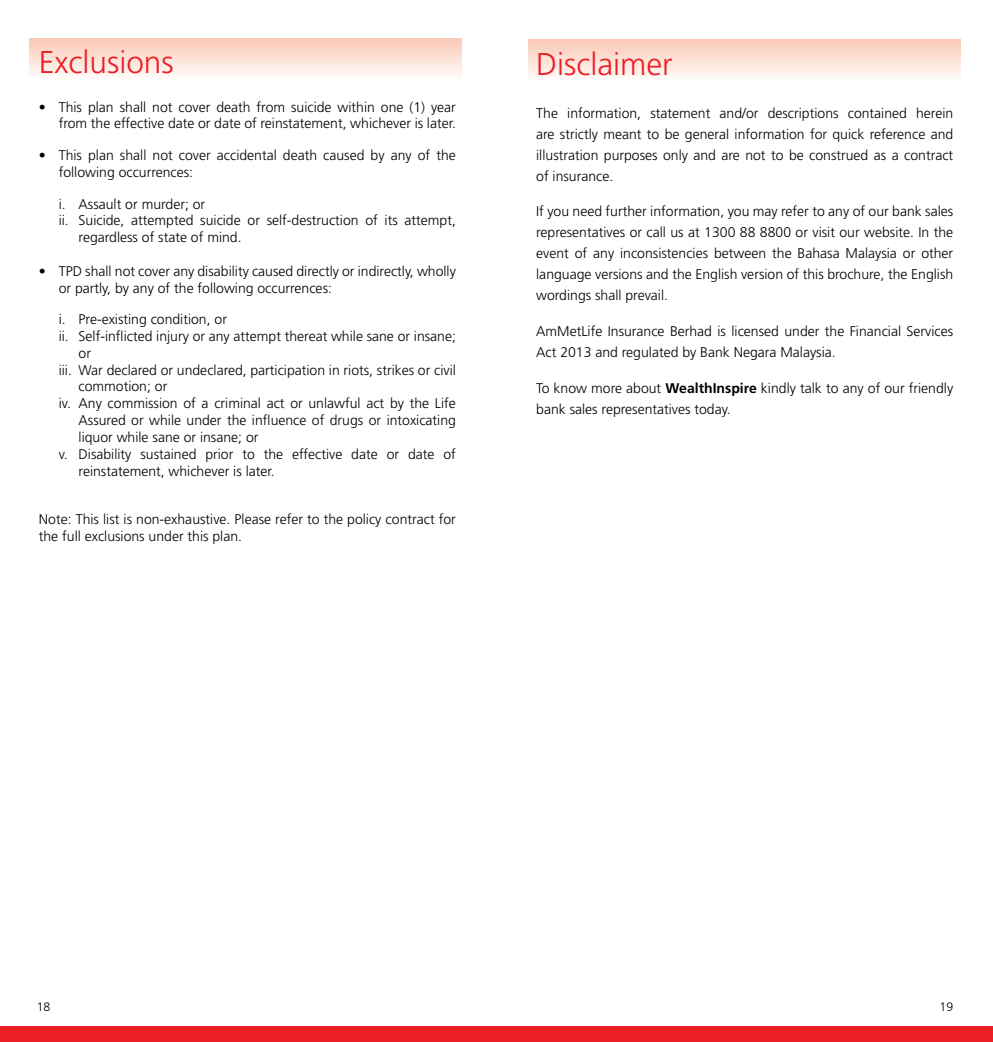
<style>
.page{position:relative;width:993px;height:1042px;background:#fff}
.page>*{position:absolute;margin:0;border:0;box-sizing:border-box;transform-origin:0 0}
.t1{font:300 31.5px "Frutiger LT Std";color:#ed1d24}
.t2{font:300 14px/21px "Frutiger LT Std";color:#000}
.t3{font:300 12.25px "Frutiger LT Std";color:#000}
.s1{font-weight:700}
</style>
<div class="page">
<div style="left:0;top:1026px;width:992px;height:16px;background:#ed1d24"></div>
<div style="left:528px;top:40px;width:432px;height:42px;background:linear-gradient(to bottom,#fbc9b6,#fffdfb)"></div>
<div style="left:30px;top:38px;width:431px;height:43px;background:linear-gradient(to bottom,#fbc8b5,#fffffd)"></div>
<h1 class="t1" style="left:39px;top:44px;width:136px">Exclusions</h1>
<p class="t2" style="left:39px;top:99px;width:418px;line-height:16.8px;text-align:right">• This plan shall not cover death from suicide within one (1) year from the effective date or date of reinstatement, whichever is later.</p>
<p class="t2" style="left:59px;top:147px;width:398px;line-height:16.8px;text-indent:-20px">• This plan shall not cover accidental death caused by any of the following occurrences:</p>
<p class="t2" style="left:59px;top:193px;width:148px">i. Assault or murder; or</p>
<p class="t2" style="left:59px;top:210px;width:398px">ii. Suicide, attempted suicide or self-destruction of its attempt,</p>
<p class="t2" style="left:79px;top:227px;width:164px">regardless of state of mind.</p>
<p class="t2" style="left:59px;top:263px;width:398px;line-height:16.8px;text-indent:-20px">• TPD shall not cover any disability caused directly or indirectly, wholly or partly, by any of the following occurrences:</p>
<p class="t2" style="left:59px;top:309px;width:170px">i. Pre-existing condition, or</p>
<p class="t2" style="left:59px;top:326px;width:398px">ii. Self-inflicted injury or any attempt thereat while sane or insane;</p>
<p class="t2" style="left:79px;top:343px;width:14px">or</p>
<p class="t2" style="left:59px;top:359px;width:398px">iii. War declared or undeclared, participation in riots, strikes or civil</p>
<p class="t2" style="left:79px;top:376px;width:90px">commotion; or</p>
<p class="t2" style="left:59px;top:393px;width:398px">iv. Any commission of a criminal act or unlawful act by the Life</p>
<p class="t2" style="left:79px;top:410px;width:379px">Assured or while under the influence of drugs or intoxicating</p>
<p class="t2" style="left:79px;top:427px;width:181px">liquor while sane or insane; or</p>
<p class="t2" style="left:59px;top:443px;width:398px">v. Disability sustained prior to the effective date or date of</p>
<p class="t2" style="left:79px;top:460px;width:197px">reinstatement, whichever is later.</p>
<p class="t2" style="left:39px;top:511px;width:418px;line-height:16.8px">Note: This list is non-exhaustive. Please refer to the policy contract for the full exclusions under this plan.</p>
<h1 class="t1" style="left:536px;top:46px;width:138px">Disclaimer</h1>
<p class="t2" style="left:536px;top:102px;width:418px;text-align:justify">The information, statement and/or descriptions contained herein are strictly meant to be general information for quick reference and illustration purposes only and are not to be construed as a contract of insurance.</p>
<p class="t2" style="left:536px;top:201px;width:418px;text-align:justify">If you need further information, you may refer to any of our bank sales representatives or call us at 1300 88 8800 or visit our website. In the event of any inconsistencies between the Bahasa Malaysia or other language versions and the English version of this brochure, the English wordings shall prevail.</p>
<p class="t2" style="left:536px;top:321px;width:418px">AmMetLife Insurance Berhad is licensed under the Financial Services<br>Act 2013 and regulated by Bank Negara Malaysia.</p>
<p class="t2" style="left:536px;top:378px;width:418px">To know more about <span class="s1">WealthInspire</span> kindly talk to any of our friendly bank sales representatives today.</p>
<p class="t3" style="left:37px;top:1000px;width:15px">18</p>
<p class="t3" style="left:939px;top:1000px;width:15px">19</p>
</div>
